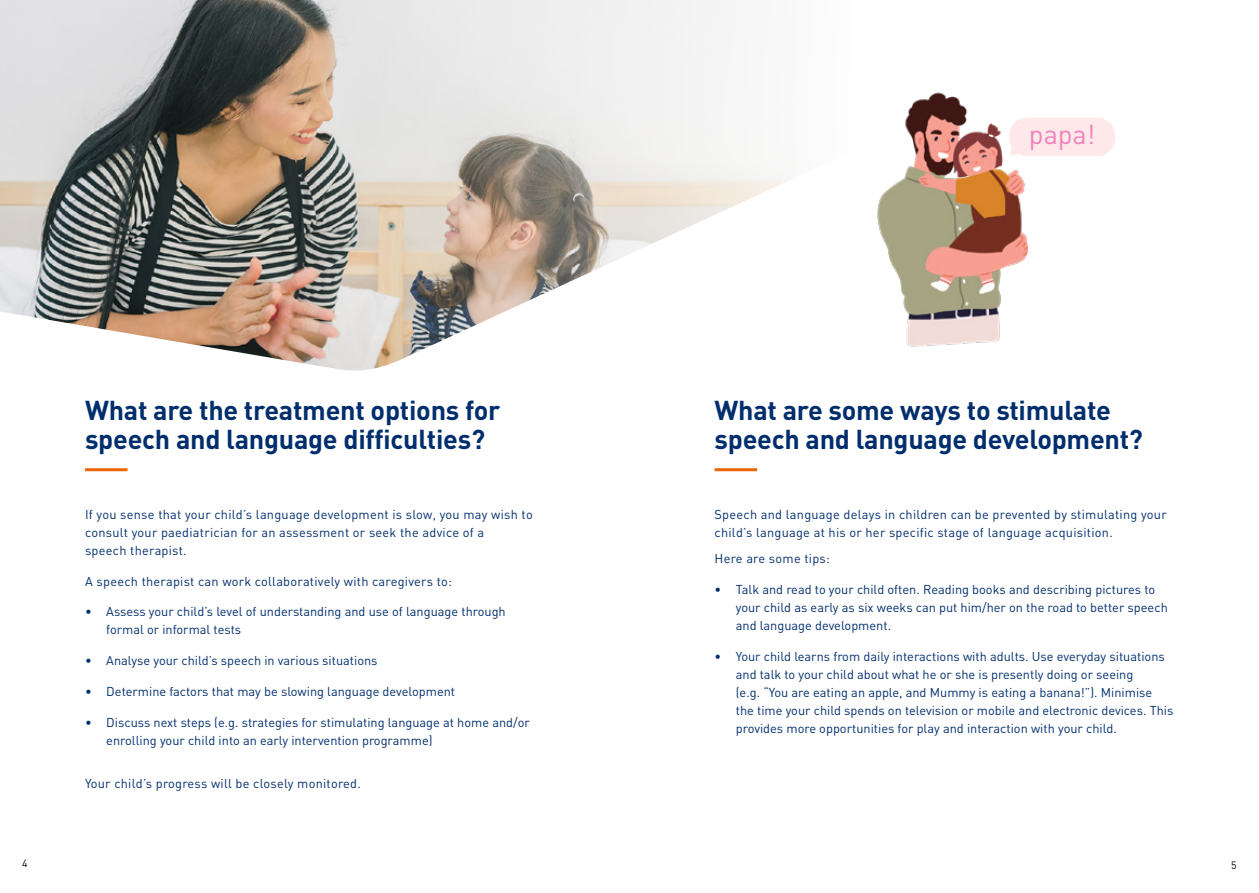
<style>
.page{position:relative;width:1259px;height:893px;background:#fff}
.page>*{position:absolute;margin:0;border:0;box-sizing:border-box;transform-origin:0 0}
.t1{font:700 27px/28.5px "DINOT";letter-spacing:-.01em;color:#002e6d}
.t2{font:27px "DINOT";color:#f183bc}
.t3{font:12.75px/18px "DINOT";color:#002e6d}
.t4{font:12.75px/18px "DINOT";letter-spacing:.02em;color:#002e6d}
.t5{font:10.5px "DIN";color:#000}
</style>
<div class="page">
<img style="left:0;top:0;width:789px;height:371px">
<hr style="left:85px;top:468px;width:43px;height:3px;background:#ec6608">
<hr style="left:714px;top:468px;width:43px;height:3px;background:#ec6608">
<img style="left:877px;top:92px;width:151px;height:255px">
<div style="left:1009px;top:118px;width:106px;height:38px;background:#ffe8ea;border-radius:18px"></div>
<svg style="left:1010px;top:146px;width:10px;height:9px"></svg>
<h1 class="t2" style="left:1029px;top:115px;width:68px">papa!</h1>
<h1 class="t1" style="left:85px;top:395px;width:417px">What are the treatment options for speech and language difficulties?</h1>
<h1 class="t1" style="left:714px;top:395px;width:430px">What are some ways to stimulate speech and language development?</h1>
<p class="t4" style="left:85px;top:505px;width:449px">If you sense that your child’s language development is slow, you may wish to consult your paediatrician for an assessment or seek the advice of a<br>speech therapist.</p>
<p class="t4" style="left:85px;top:571px;width:368px">A speech therapist can work collaboratively with caregivers to:</p>
<p class="t3" style="left:106px;top:602px;width:401px;text-indent:-21px">• Assess your child’s level of understanding and use of language through formal or informal tests</p>
<p class="t3" style="left:85px;top:651px;width:294px">• Analyse your child’s speech in various situations</p>
<p class="t3" style="left:85px;top:682px;width:371px">• Determine factors that may be slowing language development</p>
<p class="t3" style="left:106px;top:712px;width:425px;text-indent:-21px">• Discuss next steps (e.g. strategies for stimulating language at home and/or enrolling your child into an early intervention programme)</p>
<p class="t4" style="left:85px;top:774px;width:277px">Your child’s progress will be closely monitored.</p>
<p class="t4" style="left:714px;top:505px;width:454px">Speech and language delays in children can be prevented by stimulating your child’s language at his or her specific stage of language acquisition.</p>
<p class="t4" style="left:714px;top:549px;width:117px">Here are some tips:</p>
<p class="t3" style="left:736px;top:580px;width:433px;text-indent:-21px">• Talk and read to your child often. Reading books and describing pictures to your child as early as six weeks can put him/her on the road to better speech and language development.</p>
<p class="t3" style="left:736px;top:647px;width:439px;text-indent:-21px">• Your child learns from daily interactions with adults. Use everyday situations and talk to your child about what he or she is presently doing or seeing<br>(e.g. “You are eating an apple, and Mummy is eating a banana!”). Minimise the time your child spends on television or mobile and electronic devices. This provides more opportunities for play and interaction with your child.</p>
<p class="t5" style="left:22px;top:857px;width:7px">4</p>
<p class="t5" style="left:1231px;top:858px;width:7px">5</p>
</div>
